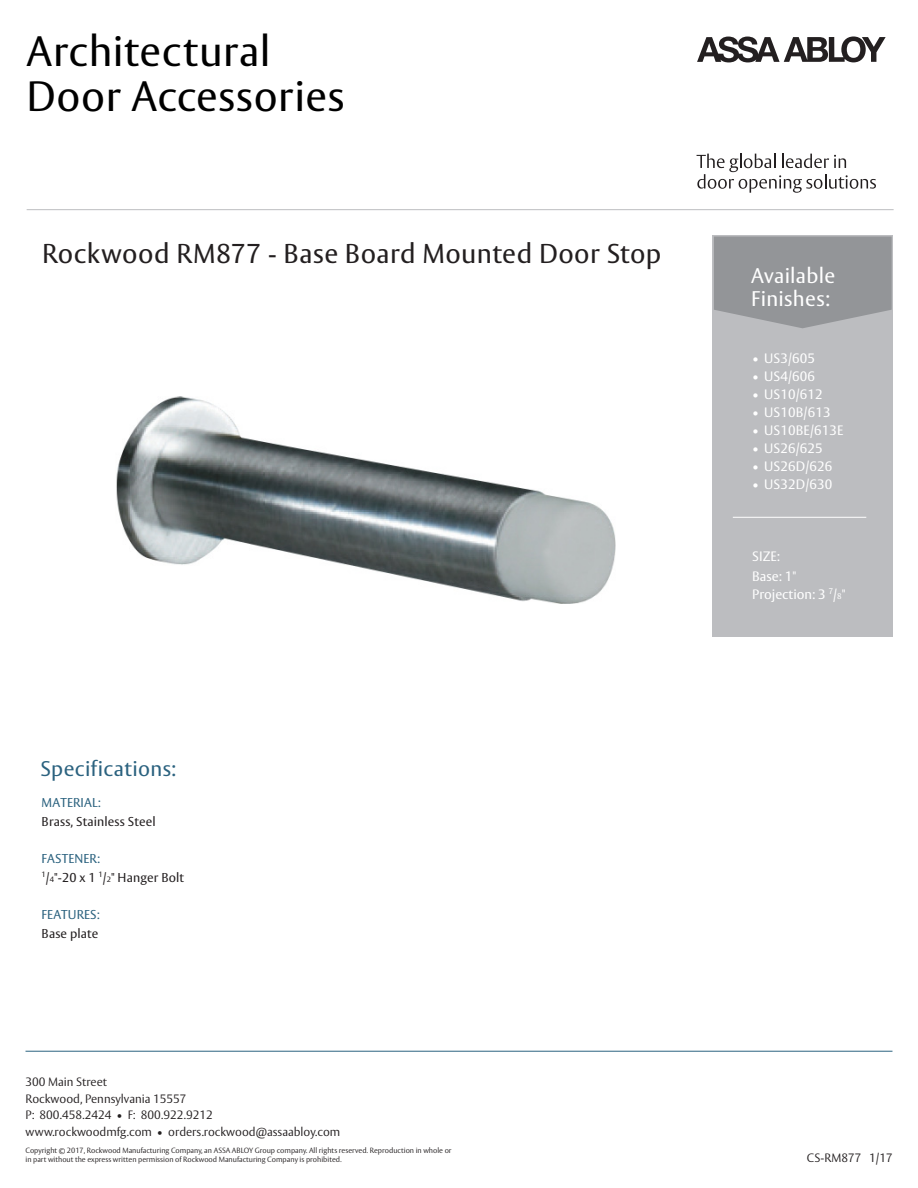
<style>
.page{position:relative;width:918px;height:1188px;background:#fff}
.page>*{position:absolute;margin:0;border:0;box-sizing:border-box;transform-origin:0 0}
.t1{font:42px/45.8px "ASSA Vesta";letter-spacing:.015em;color:#000}
.t2{font:27px "ASSA Vesta";letter-spacing:.015em;color:#231f20}
.t3{font:21px/22.5px "ASSA Vesta";letter-spacing:.015em;color:#fff}
.t4{font:21px "ASSA Vesta";letter-spacing:.015em;color:#2b627f}
.t5{font:13.5px/20.1px "ASSA Vesta";letter-spacing:.01em;color:#fff}
.t6{font:12.75px/18.6px "ASSA Vesta";letter-spacing:.01em;color:#231f20}
.t7{font:12.75px "ASSA Vesta";letter-spacing:.01em;color:#2b627f}
.t8{font:300 12px/16.5px "ASSA Vesta";color:#231f20}
.t9{font:300 7.5px/9px "ASSA Vesta";color:#231f20}
.s1{color:#2b627f}
.s2{font-size:7.65px}
.s3{font-size:8.1px}
</style>
<div class="page">
<div style="left:713px;top:235px;width:180px;height:402px;background:#bcbdc0"></div>
<svg style="left:714px;top:237px;width:178px;height:91px;background:#97989b"></svg>
<hr style="left:26px;top:1051px;width:866px;height:1px;background:#2b627f">
<hr style="left:733px;top:517px;width:133px;height:1px;background:#fff">
<img style="left:116px;top:397px;width:499px;height:206px">
<svg style="left:697px;top:36px;width:189px;height:26px"></svg>
<svg style="left:697px;top:154px;width:179px;height:39px"></svg>
<hr style="left:27px;top:209px;width:867px;height:1px;background:#bcbdc0">
<h1 class="t1" style="left:27px;top:30px;width:319px">Architectural<br>Door Accessories</h1>
<h2 class="t2" style="left:42px;top:237px;width:621px">Rockwood RM877 - Base Board Mounted Door Stop</h2>
<h3 class="t4" style="left:41px;top:756px;width:137px">Specifications:</h3>
<h3 class="t7" style="left:42px;top:795px;width:61px">MATERIAL:</h3>
<h3 class="t6" style="left:42px;top:813px;width:116px">Brass, Stainless Steel</h3>
<h3 class="t6" style="left:42px;top:850px;width:144px"><span class="s1">FASTENER:<br></span><sup>1</sup>/<span class="s2">4</span>"-20 x 1 <sup>1</sup>/<span class="s2">2</span>" Hanger Bolt</h3>
<h3 class="t7" style="left:42px;top:907px;width:60px">FEATURES:</h3>
<h3 class="t6" style="left:42px;top:924px;width:58px">Base plate</h3>
<h3 class="t8" style="left:26px;top:1074px;width:316px">300 Main Street<br>Rockwood, Pennsylvania 15557<br>P: 800.458.2424 • F: 800.922.9212 www.rockwoodmfg.com • orders.rockwood@assaabloy.com</h3>
<p class="t9" style="left:26px;top:1147px;width:428px">Copyright © 2017, Rockwood Manufacturing Company, an ASSA ABLOY Group company. All rights reserved. Reproduction in whole or in part without the express written permission of Rockwood Manufacturing Company is prohibited.</p>
<h3 class="t3" style="left:751px;top:265px;width:86px">Available<br>Finishes:</h3>
<h3 class="t5" style="left:752px;top:349px;width:64px">• US3/605</h3>
<h3 class="t5" style="left:752px;top:367px;width:64px">• US4/606</h3>
<h3 class="t5" style="left:752px;top:385px;width:72px">• US10/612</h3>
<h3 class="t5" style="left:752px;top:403px;width:80px">• US10B/613</h3>
<h3 class="t5" style="left:752px;top:421px;width:93px">• US10BE/613E</h3>
<h3 class="t5" style="left:752px;top:439px;width:72px">• US26/625</h3>
<h3 class="t5" style="left:752px;top:457px;width:82px">• US26D/626</h3>
<h3 class="t5" style="left:752px;top:475px;width:82px">• US32D/630</h3>
<h3 class="t5" style="left:752px;top:546px;width:46px">SIZE:<br>Base: 1"</h3>
<h3 class="t5" style="left:752px;top:585px;width:95px">Projection: 3 <sup>7</sup>/<span class="s3">8</span>"</h3>
<h3 class="t8" style="left:807px;top:1151px;width:87px">CS-RM877 1/17</h3>
</div>
